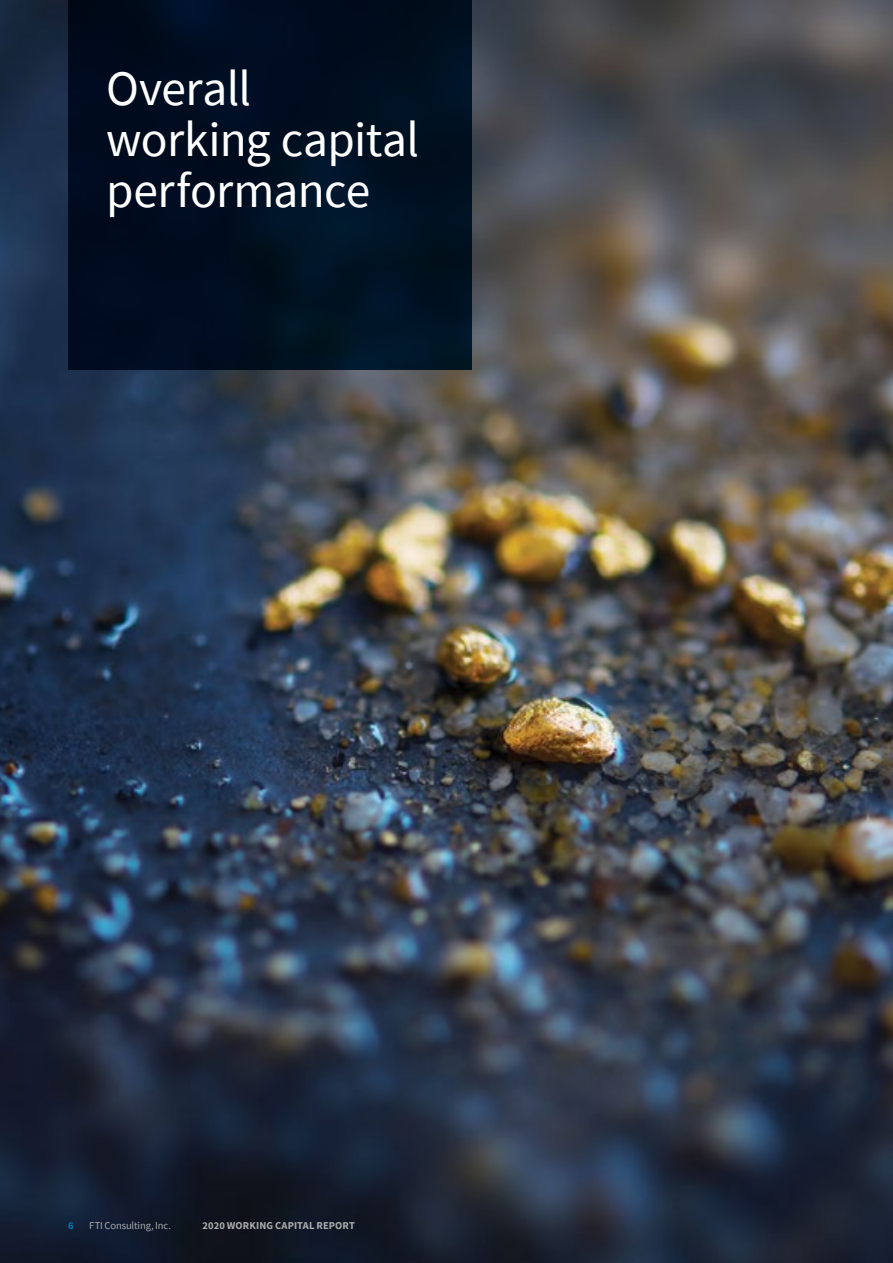
<style>
.page{position:relative;width:893px;height:1263px;background:#fff}
.page>*{position:absolute;margin:0;border:0;box-sizing:border-box;transform-origin:0 0}
.t1{font:49.5px/51px "Source Sans Pro";letter-spacing:-.015em;color:#fff}
.t2{font:700 10.5px "Source Sans Pro";letter-spacing:.01em;color:#a9abac}
.t3{font:10.5px "Source Sans Pro";letter-spacing:-.01em;color:#a9abac}
.t4{font:700 10.5px "Source Sans Pro";color:#0076b6}
</style>
<div class="page">
<img style="left:0;top:0;width:893px;height:1263px">
<div style="left:68px;top:0;width:404px;height:370px;background:#000e20"></div>
<p class="t1" style="left:106px;top:63px;width:314px">Overall working capital performance</p>
<p class="t4" style="left:68px;top:1218px;width:7px">6</p>
<p class="t3" style="left:89px;top:1219px;width:83px">FTI Consulting, Inc.</p>
<p class="t2" style="left:203px;top:1218px;width:154px">2020 WORKING CAPITAL REPORT</p>
</div>
